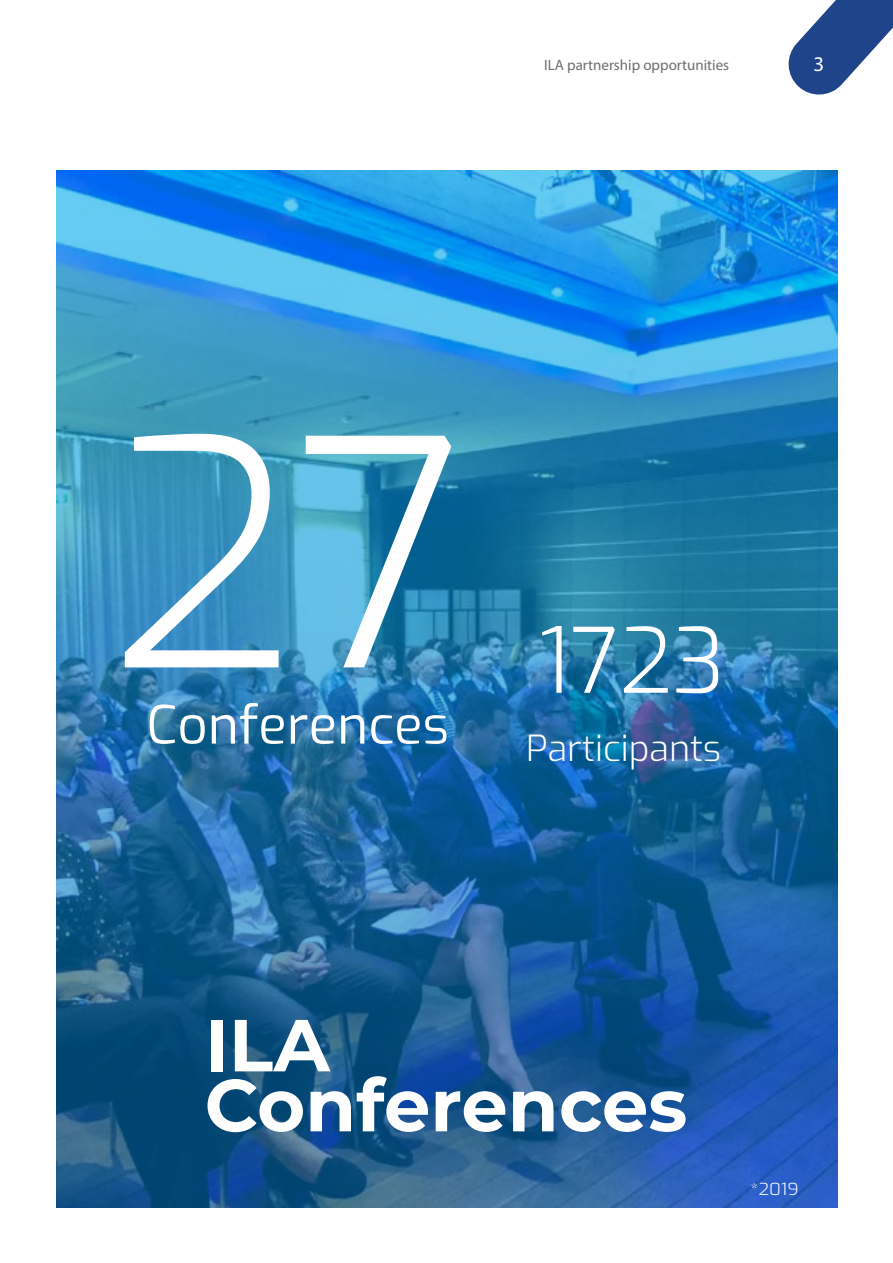
<style>
.page{position:relative;width:893px;height:1263px;background:#fff}
.page>*{position:absolute;margin:0;border:0;box-sizing:border-box;transform-origin:0 0}
.t1{font:300 315.75px "Exo";color:#fff}
.t2{font:300 90px "Exo";color:#fff}
.t3{font:700 73.5px/60px "Montserrat";color:#fff}
.t4{font:52.8px "Exo";color:#fff}
.t5{font:300 36px "Exo";color:#fff}
.t6{font:21px "Myriad Pro";color:#fff}
.t7{font:300 16.5px "Exo";color:#fff;scale:1.09 1}
.t8{font:15px "Myriad Pro";color:#6d6e71}
</style>
<div class="page">
<svg style="left:788px;top:0;width:105px;height:95px"></svg>
<img style="left:57px;top:171px;width:780px;height:1036px">
<p class="t8" style="left:544px;top:56px;width:187px">ILA partnership opportunities</p>
<h3 class="t6" style="left:813px;top:51px;width:12px">3</h3>
<h1 class="t1" style="left:107px;top:321px;width:360px">27</h1>
<h3 class="t4" style="left:147px;top:685px;width:304px">Conferences</h3>
<h2 class="t2" style="left:538px;top:594px;width:189px">1723</h2>
<h3 class="t5" style="left:526px;top:722px;width:197px">Participants</h3>
<h3 class="t3" style="left:205px;top:1011px;width:484px">ILA<br>Conferences</h3>
<p class="t7" style="left:750px;top:1176px;width:46px">*2019</p>
</div>
